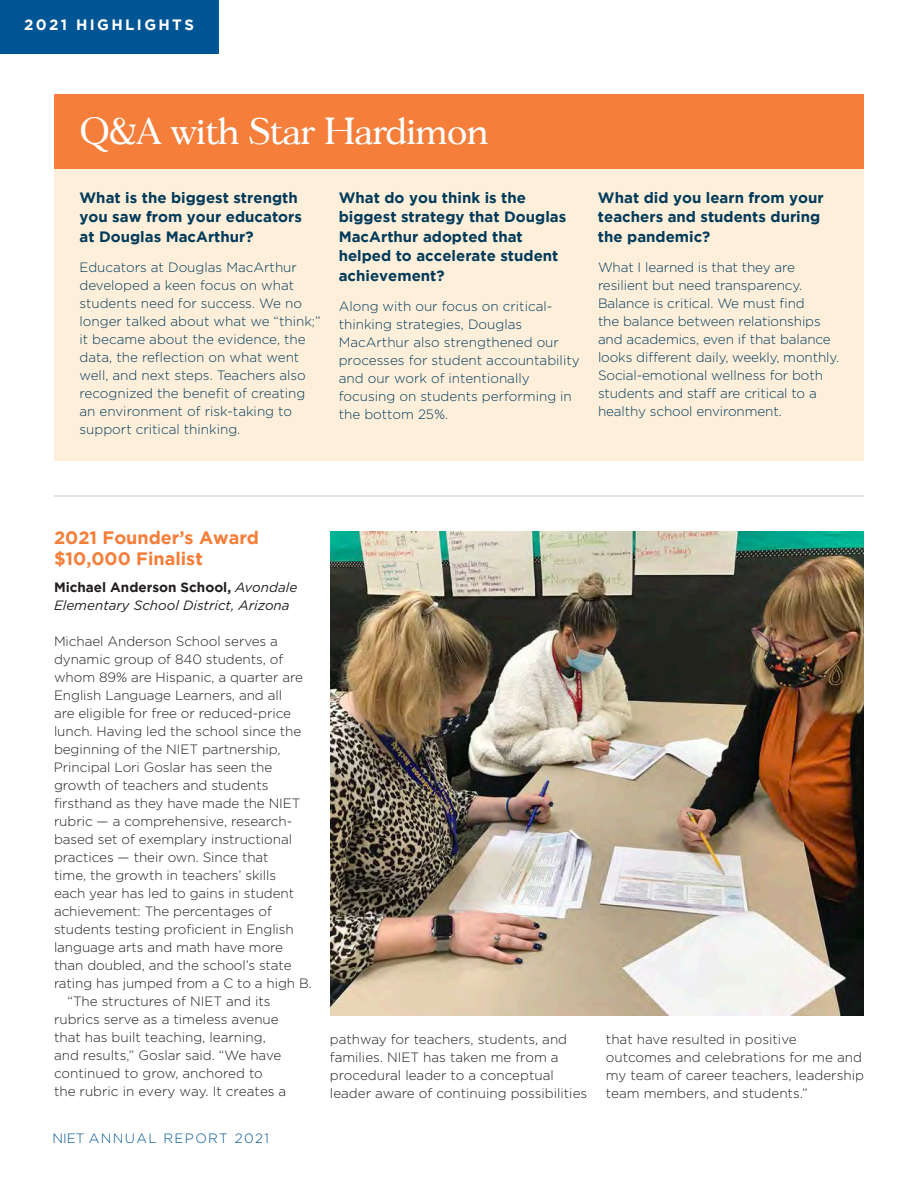
<style>
.page{position:relative;width:918px;height:1188px;background:#fff}
.page>*{position:absolute;margin:0;border:0;box-sizing:border-box;transform-origin:0 0}
.t1{font:36px "Gascogne";color:#fff}
.t2{font:700 18px/21px "Gotham";color:#f47e3a}
.t3{font:700 15px/19.5px "Gotham";color:#023b5a}
.t4{font:700 15px "Gotham";letter-spacing:.16em;color:#fff}
.t5{font:300 13.5px/18px "Gotham";letter-spacing:-.005em;color:#231f20}
.t6{font:300 13.5px/18px "Gotham";color:#023b5a}
.t7{font:italic 13.5px/18px "Gotham";color:#231f20}
.t8{font:300 13.5px "Gotham";letter-spacing:.1em;color:#005594}
.s1{font-weight:700;font-style:normal}
</style>
<div class="page">
<div style="left:0;top:0;width:218px;height:54px;background:#005594"></div>
<div style="left:54px;top:94px;width:810px;height:367px;background:#feefdb"></div>
<div style="left:54px;top:94px;width:810px;height:75px;background:#f47e3a"></div>
<img style="left:330px;top:531px;width:534px;height:485px">
<hr style="left:54px;top:495px;width:810px;height:2px;background:#afb1b0">
<p class="t4" style="left:24px;top:16px;width:172px">2021 HIGHLIGHTS</p>
<p class="t1" style="left:80px;top:108px;width:410px">Q&amp;A with Star Hardimon</p>
<p class="t3" style="left:80px;top:188px;width:224px">What is the biggest strength you saw from your educators at Douglas MacArthur?</p>
<p class="t6" style="left:79px;top:258px;width:243px">Educators at Douglas MacArthur developed a keen focus on what students need for success. We no longer talked about what we “think;” it became about the evidence, the data, the reflection on what went well, and next steps. Teachers also recognized the benefit of creating an environment of risk-taking to support critical thinking.</p>
<p class="t3" style="left:339px;top:188px;width:229px">What do you think is the biggest strategy that Douglas<br>MacArthur adopted that helped to accelerate student achievement?</p>
<p class="t6" style="left:339px;top:297px;width:242px">Along with our focus on critical&shy;thinking strategies, Douglas<br>MacArthur also strengthened our processes for student accountability and our work of intentionally focusing on students performing in the bottom 25%.</p>
<p class="t3" style="left:598px;top:188px;width:227px">What did you learn from your teachers and students during the pandemic?</p>
<p class="t6" style="left:598px;top:258px;width:243px">What I learned is that they are resilient but need transparency.<br>Balance is critical. We must find<br>the balance between relationships and academics, even if that balance looks different daily, weekly, monthly.<br>Social-emotional wellness for both students and staff are critical to a healthy school environment.</p>
<p class="t2" style="left:54px;top:527px;width:207px">2021 Founder’s Award $10,000 Finalist</p>
<p class="t7" style="left:54px;top:578px;width:245px"><span class="s1">Michael Anderson School,</span> Avondale<br>Elementary School District, Arizona</p>
<p class="t5" style="left:54px;top:632px;width:225px">Michael Anderson School serves a</p>
<p class="t5" style="left:54px;top:650px;width:231px">dynamic group of 840 students, of</p>
<p class="t5" style="left:54px;top:668px;width:250px">whom 89% are Hispanic, a quarter are</p>
<p class="t5" style="left:54px;top:686px;width:230px">English Language Learners, and all</p>
<p class="t5" style="left:54px;top:704px;width:239px">are eligible for free or reduced-price</p>
<p class="t5" style="left:54px;top:722px;width:249px">lunch. Having led the school since the</p>
<p class="t5" style="left:54px;top:740px;width:228px">beginning of the NIET partnership,</p>
<p class="t5" style="left:54px;top:758px;width:220px">Principal Lori Goslar has seen the</p>
<p class="t5" style="left:54px;top:776px;width:216px">growth of teachers and students</p>
<p class="t5" style="left:54px;top:794px;width:248px">firsthand as they have made the NIET</p>
<p class="t5" style="left:54px;top:812px;width:240px">rubric — a comprehensive, research-</p>
<p class="t5" style="left:54px;top:830px;width:240px">based set of exemplary instructional</p>
<p class="t5" style="left:54px;top:848px;width:216px">practices — their own. Since that</p>
<p class="t5" style="left:54px;top:866px;width:224px">time, the growth in teachers’ skills</p>
<p class="t5" style="left:54px;top:884px;width:242px">each year has led to gains in student</p>
<p class="t5" style="left:54px;top:902px;width:220px">achievement: The percentages of</p>
<p class="t5" style="left:54px;top:920px;width:241px">students testing proficient in English</p>
<p class="t5" style="left:54px;top:938px;width:231px">language arts and math have more</p>
<p class="t5" style="left:54px;top:956px;width:239px">than doubled, and the school’s state</p>
<p class="t5" style="left:54px;top:974px;width:259px">rating has jumped from a C to a high B.</p>
<p class="t5" style="left:68px;top:992px;width:205px">“The structures of NIET and its</p>
<p class="t5" style="left:54px;top:1010px;width:226px">rubrics serve as a timeless avenue</p>
<p class="t5" style="left:54px;top:1028px;width:213px">that has built teaching, learning,</p>
<p class="t5" style="left:54px;top:1046px;width:229px">and results,” Goslar said. “We have</p>
<p class="t5" style="left:54px;top:1064px;width:210px">continued to grow, anchored to</p>
<p class="t5" style="left:54px;top:1082px;width:234px">the rubric in every way. It creates a</p>
<p class="t8" style="left:53px;top:1129px;width:218px">NIET ANNUAL REPORT 2021</p>
<p class="t5" style="left:330px;top:1030px;width:259px">pathway for teachers, students, and families. NIET has taken me from a procedural leader to a conceptual leader aware of continuing possibilities</p>
<p class="t5" style="left:606px;top:1030px;width:259px">that have resulted in positive outcomes and celebrations for me and my team of career teachers, leadership team members, and students.”</p>
</div>
